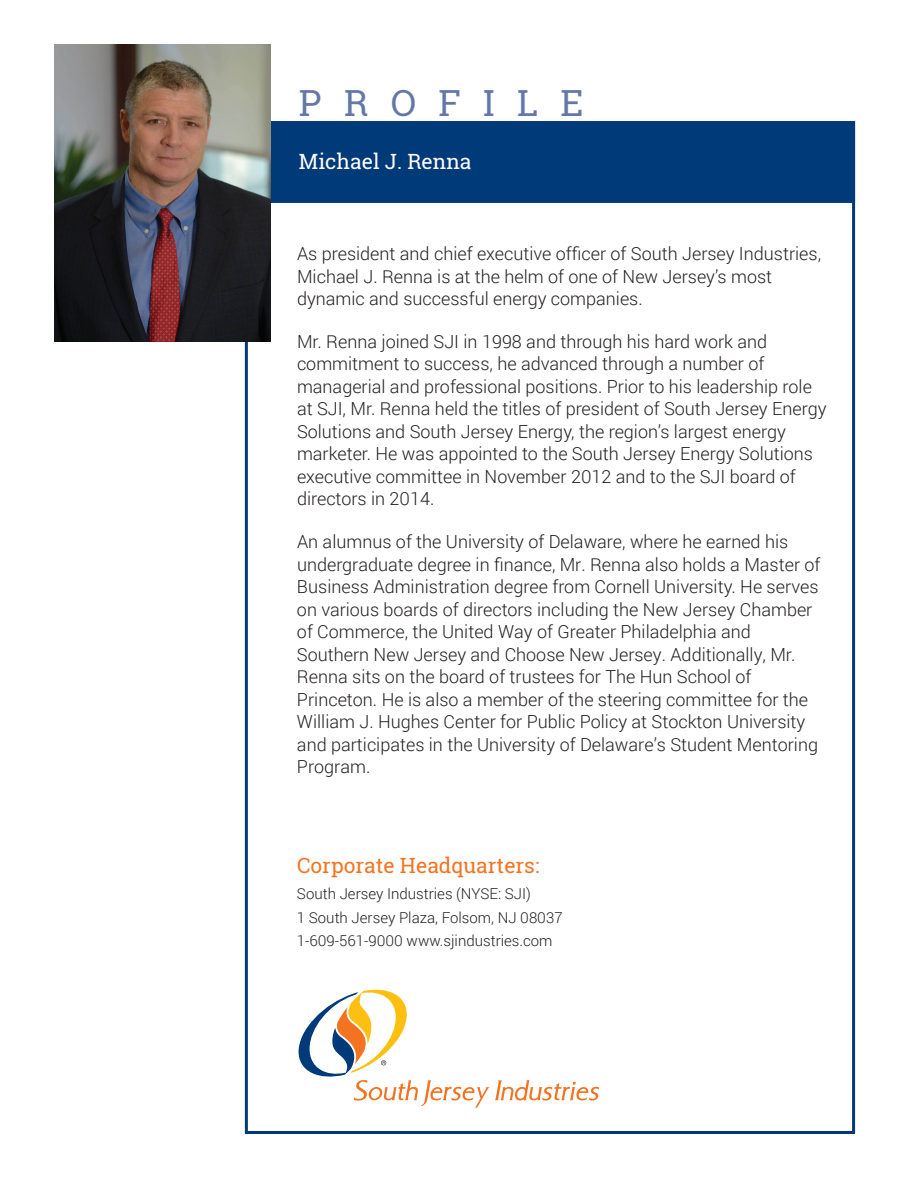
<style>
.page{position:relative;width:918px;height:1188px;background:#fff}
.page>*{position:absolute;margin:0;border:0;box-sizing:border-box;transform-origin:0 0}
.t1{font:36px "Roboto Slab";letter-spacing:.62em;color:#6478a7}
.t2{font:21px "Roboto Slab";color:#f47321}
.t3{font:21px "Roboto Slab";color:#fff}
.t4{font:300 18px/22.5px "Roboto";color:#231f20}
.t5{font:300 15px/23.4px "Roboto";color:#231f20}
</style>
<div class="page">
<div style="left:245px;top:121px;width:610px;height:82px;background:#013a78"></div>
<svg style="left:298px;top:989px;width:301px;height:119px"></svg>
<img style="left:54px;top:44px;width:216px;height:297px">
<h1 class="t1" style="left:299px;top:78px;width:286px">PROFILE</h1>
<p class="t3" style="left:299px;top:147px;width:174px">Michael J. Renna</p>
<p class="t4" style="left:297px;top:242px;width:526px">As president and chief executive officer of South Jersey Industries,<br>Michael J. Renna is at the helm of one of New Jersey’s most dynamic and successful energy companies.</p>
<p class="t4" style="left:297px;top:330px;width:531px">Mr. Renna joined SJI in 1998 and through his hard work and commitment to success, he advanced through a number of managerial and professional positions. Prior to his leadership role at SJI, Mr. Renna held the titles of president of South Jersey Energy Solutions and South Jersey Energy, the region’s largest energy marketer. He was appointed to the South Jersey Energy Solutions executive committee in November 2012 and to the SJI board of directors in 2014.</p>
<p class="t4" style="left:297px;top:530px;width:525px">An alumnus of the University of Delaware, where he earned his undergraduate degree in finance, Mr. Renna also holds a Master of Business Administration degree from Cornell University. He serves on various boards of directors including the New Jersey Chamber of Commerce, the United Way of Greater Philadelphia and Southern New Jersey and Choose New Jersey. Additionally, Mr.<br>Renna sits on the board of trustees for The Hun School of Princeton. He is also a member of the steering committee for the William J. Hughes Center for Public Policy at Stockton University and participates in the University of Delaware’s Student Mentoring Program.</p>
<p class="t2" style="left:297px;top:851px;width:244px">Corporate Headquarters:</p>
<p class="t5" style="left:297px;top:882px;width:267px">South Jersey Industries (NYSE: SJI)<br>1 South Jersey Plaza, Folsom, NJ 08037<br>1-609-561-9000 www.sjindustries.com</p>
</div>
